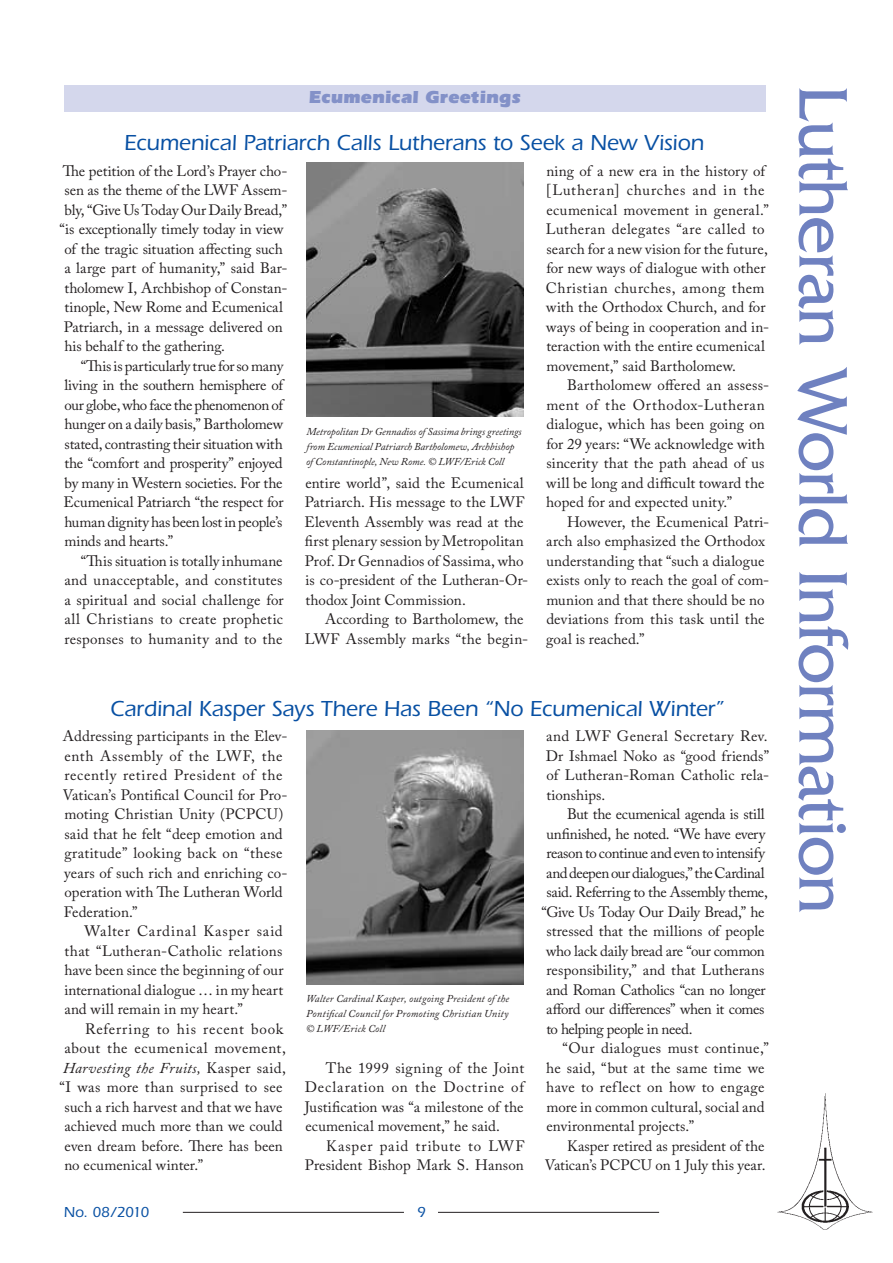
<style>
.page{position:relative;width:893px;height:1263px;background:#fff}
.page>*{position:absolute;margin:0;border:0;box-sizing:border-box;transform-origin:0 0}
.t1{font:72px "Friz Quadrata";letter-spacing:-.02em;color:#6f81c0}
.t2{font:500 22.5px "Itc Eras";letter-spacing:-.005em;color:#0850a3}
.t3{font:900 18px "Itc Eras";color:#8391c8}
.t4{font:15px/19.5px "Adobe Caslon Pro";letter-spacing:.005em;color:#231f20}
.t5{font:15px "Adobe Caslon Pro";letter-spacing:-.025em;color:#231f20}
.t6{font:15px "Adobe Caslon Pro";letter-spacing:-.015em;color:#231f20}
.t7{font:15px "Adobe Caslon Pro";letter-spacing:-.02em;color:#231f20}
.t8{font:15px "Adobe Caslon Pro";letter-spacing:-.03em;color:#231f20}
.t9{font:15px "Adobe Caslon Pro";letter-spacing:.025em;color:#231f20}
.t10{font:15px "Adobe Caslon Pro";letter-spacing:.03em;color:#231f20}
.t11{font:italic 15px "Adobe Caslon Pro";letter-spacing:.02em;color:#231f20}
.t12{font:15px "Adobe Caslon Pro";letter-spacing:.035em;color:#231f20}
.t13{font:15px "Adobe Caslon Pro";letter-spacing:.055em;color:#231f20}
.t14{font:500 15px "Itc Eras";letter-spacing:-.035em;color:#0850a3}
.t15{font:italic 10.5px/15px "Adobe Caslon Pro";color:#231f20}
.s1{font-style:normal}
</style>
<div class="page">
<hr style="left:183px;top:1212px;width:221px;height:1px;background:#231f20">
<hr style="left:438px;top:1212px;width:221px;height:1px;background:#231f20">
<img style="left:777px;top:1093px;width:96px;height:137px">
<div style="left:64px;top:85px;width:701px;height:27px;background:#d4d7ec"></div>
<img style="left:306px;top:163px;width:217px;height:254px">
<img style="left:306px;top:730px;width:217px;height:254px">
<p class="t3" style="left:308px;top:87px;width:214px">Ecumenical Greetings</p>
<h1 class="t1" style="left:863px;top:85px;width:830px;rotate:90deg">Lutheran World Information</h1>
<h2 class="t2" style="left:124px;top:130px;width:581px">Ecumenical Patriarch Calls Lutherans to Seek a New Vision</h2>
<p class="t4" style="left:63px;top:161px;width:226px">The petition of the Lord’s Prayer cho-</p>
<p class="t4" style="left:65px;top:180px;width:224px">sen as the theme of the LWF Assem-</p>
<p class="t4" style="left:65px;top:200px;width:224px">bly, “Give Us Today Our Daily Bread,”</p>
<p class="t4" style="left:59px;top:219px;width:225px">“is exceptionally timely today in view</p>
<p class="t4" style="left:64px;top:239px;width:220px">of the tragic situation affecting such</p>
<p class="t4" style="left:64px;top:258px;width:225px">a large part of humanity,” said Bar-</p>
<p class="t4" style="left:64px;top:278px;width:224px">tholomew I, Archbishop of Constan-</p>
<p class="t4" style="left:64px;top:297px;width:220px">tinople, New Rome and Ecumenical</p>
<p class="t4" style="left:64px;top:317px;width:220px">Patriarch, in a message delivered on</p>
<p class="t4" style="left:64px;top:336px;width:162px">his behalf to the gathering.</p>
<p class="t7" style="left:81px;top:357px;width:204px">“This is particularly true for so many</p>
<p class="t6" style="left:64px;top:376px;width:220px">living in the southern hemisphere of</p>
<p class="t8" style="left:64px;top:396px;width:220px">our globe, who face the phenomenon of</p>
<p class="t6" style="left:64px;top:415px;width:220px">hunger on a daily basis,” Bartholomew</p>
<p class="t6" style="left:65px;top:435px;width:220px">stated, contrasting their situation with</p>
<p class="t7" style="left:64px;top:454px;width:220px">the “comfort and prosperity” enjoyed</p>
<p class="t6" style="left:65px;top:474px;width:219px">by many in Western societies. For the</p>
<p class="t4" style="left:64px;top:492px;width:221px">Ecumenical Patriarch “the respect for</p>
<p class="t7" style="left:64px;top:513px;width:220px">human dignity has been lost in people’s</p>
<p class="t4" style="left:64px;top:531px;width:110px">minds and hearts.”</p>
<p class="t4" style="left:81px;top:551px;width:203px">“This situation is totally inhumane</p>
<p class="t9" style="left:64px;top:571px;width:220px">and unacceptable, and constitutes</p>
<p class="t4" style="left:64px;top:590px;width:221px">a spiritual and social challenge for</p>
<p class="t10" style="left:64px;top:610px;width:220px">all Christians to create prophetic</p>
<p class="t4" style="left:64px;top:629px;width:220px">responses to humanity and to the</p>
<p class="t4" style="left:546px;top:161px;width:225px">ning of a new era in the history of [Lutheran] churches and in the ecumenical movement in general.” Lutheran delegates “are called to search for a new vision for the future, for new ways of dialogue with other Christian churches, among them with the Orthodox Church, and for ways of being in cooperation and in&shy;teraction with the entire ecumenical movement,” said Bartholomew.</p>
<p class="t4" style="left:546px;top:375px;width:225px;text-indent:21px">Bartholomew offered an assess&shy;ment of the Orthodox-Lutheran dialogue, which has been going on for 29 years: “We acknowledge with sincerity that the path ahead of us will be long and difficult toward the hoped for and expected unity.”</p>
<p class="t4" style="left:546px;top:512px;width:225px;text-indent:21px">However, the Ecumenical Patri&shy;arch also emphasized the Orthodox understanding that “such a dialogue exists only to reach the goal of com&shy;munion and that there should be no deviations from this task until the goal is reached.”</p>
<p class="t15" style="left:306px;top:424px;width:217px">Metropolitan Dr Gennadios of Sassima brings greetings from Ecumenical Patriarch Bartholomew, Archbishop of Constantinople, New Rome. © LWF/Erick Coll</p>
<p class="t4" style="left:305px;top:473px;width:225px">entire world”, said the Ecumenical Patriarch. His message to the LWF Eleventh Assembly was read at the first plenary session by Metropolitan Prof. Dr Gennadios of Sassima, who is co-president of the Lutheran-Or&shy;thodox Joint Commission.</p>
<p class="t4" style="left:305px;top:609px;width:225px;text-indent:20px">According to Bartholomew, the<br>LWF Assembly marks “the begin-</p>
<h2 class="t2" style="left:110px;top:696px;width:615px">Cardinal Kasper Says There Has Been “No Ecumenical Winter”</h2>
<p class="t4" style="left:63px;top:726px;width:226px">Addressing participants in the Elev&shy;enth Assembly of the LWF, the recently retired President of the<br>Vatican’s Pontifical Council for Pro&shy;moting Christian Unity (PCPCU) said that he felt “deep emotion and gratitude” looking back on “these years of such rich and enriching co&shy;operation with The Lutheran World<br>Federation.”</p>
<p class="t4" style="left:64px;top:921px;width:221px;text-align:justify;text-indent:20px">Walter Cardinal Kasper said that “Lutheran-Catholic relations have been since the beginning of our international dialogue … in my heart and will remain in my heart.”</p>
<p class="t13" style="left:85px;top:1020px;width:200px">Referring to his recent book</p>
<p class="t12" style="left:64px;top:1039px;width:223px">about the ecumenical movement,</p>
<p class="t11" style="left:63px;top:1059px;width:224px">Harvesting the Fruits, <span class="s1">Kasper said,</span></p>
<p class="t10" style="left:59px;top:1078px;width:225px">“I was more than surprised to see</p>
<p class="t4" style="left:65px;top:1097px;width:219px">such a rich harvest and that we have</p>
<p class="t4" style="left:64px;top:1116px;width:220px">achieved much more than we could</p>
<p class="t4" style="left:64px;top:1136px;width:220px">even dream before. There has been</p>
<p class="t4" style="left:64px;top:1155px;width:140px">no ecumenical winter.”</p>
<p class="t4" style="left:546px;top:726px;width:225px;text-align:justify">and LWF General Secretary Rev.<br>Dr Ishmael Noko as “good friends” of Lutheran-Roman Catholic rela&shy;tionships.</p>
<p class="t7" style="left:567px;top:805px;width:199px">But the ecumenical agenda is still</p>
<p class="t5" style="left:546px;top:825px;width:220px">unfinished, he noted. “We have every</p>
<p class="t5" style="left:546px;top:844px;width:220px">reason to continue and even to intensify</p>
<p class="t8" style="left:546px;top:864px;width:220px">and deepen our dialogues,” the Cardinal</p>
<p class="t5" style="left:546px;top:883px;width:223px">said. Referring to the Assembly theme,</p>
<p class="t5" style="left:541px;top:903px;width:225px">“Give Us Today Our Daily Bread,” he</p>
<p class="t4" style="left:546px;top:921px;width:219px">stressed that the millions of people</p>
<p class="t5" style="left:546px;top:942px;width:220px">who lack daily bread are “our common</p>
<p class="t4" style="left:546px;top:960px;width:220px">responsibility,” and that Lutherans</p>
<p class="t5" style="left:546px;top:981px;width:221px">and Roman Catholics “can no longer</p>
<p class="t8" style="left:546px;top:1000px;width:220px">afford our differences” when it comes</p>
<p class="t5" style="left:546px;top:1020px;width:148px">to helping people in need.</p>
<p class="t9" style="left:563px;top:1039px;width:208px">“Our dialogues must continue,”</p>
<p class="t4" style="left:546px;top:1058px;width:220px">he said, “but at the same time we</p>
<p class="t9" style="left:546px;top:1078px;width:220px">have to reflect on how to engage</p>
<p class="t4" style="left:546px;top:1097px;width:220px">more in common cultural, social and</p>
<p class="t4" style="left:546px;top:1116px;width:149px">environmental projects.”</p>
<p class="t4" style="left:567px;top:1136px;width:199px">Kasper retired as president of the</p>
<p class="t4" style="left:545px;top:1155px;width:222px">Vatican’s PCPCU on 1 July this year.</p>
<p class="t15" style="left:306px;top:991px;width:205px;text-align:justify">Walter Cardinal Kasper, outgoing President of the Pontifical Council for Promoting Christian Unity © LWF/Erick Coll</p>
<p class="t4" style="left:305px;top:1058px;width:221px;text-align:justify;text-indent:21px">The 1999 signing of the Joint Declaration on the Doctrine of Justification was “a milestone of the ecumenical movement,” he said.</p>
<p class="t4" style="left:305px;top:1136px;width:221px;text-align:right">Kasper paid tribute to LWF<br>President Bishop Mark S. Hanson</p>
<p class="t14" style="left:64px;top:1203px;width:87px">No. 08/2010</p>
</div>
